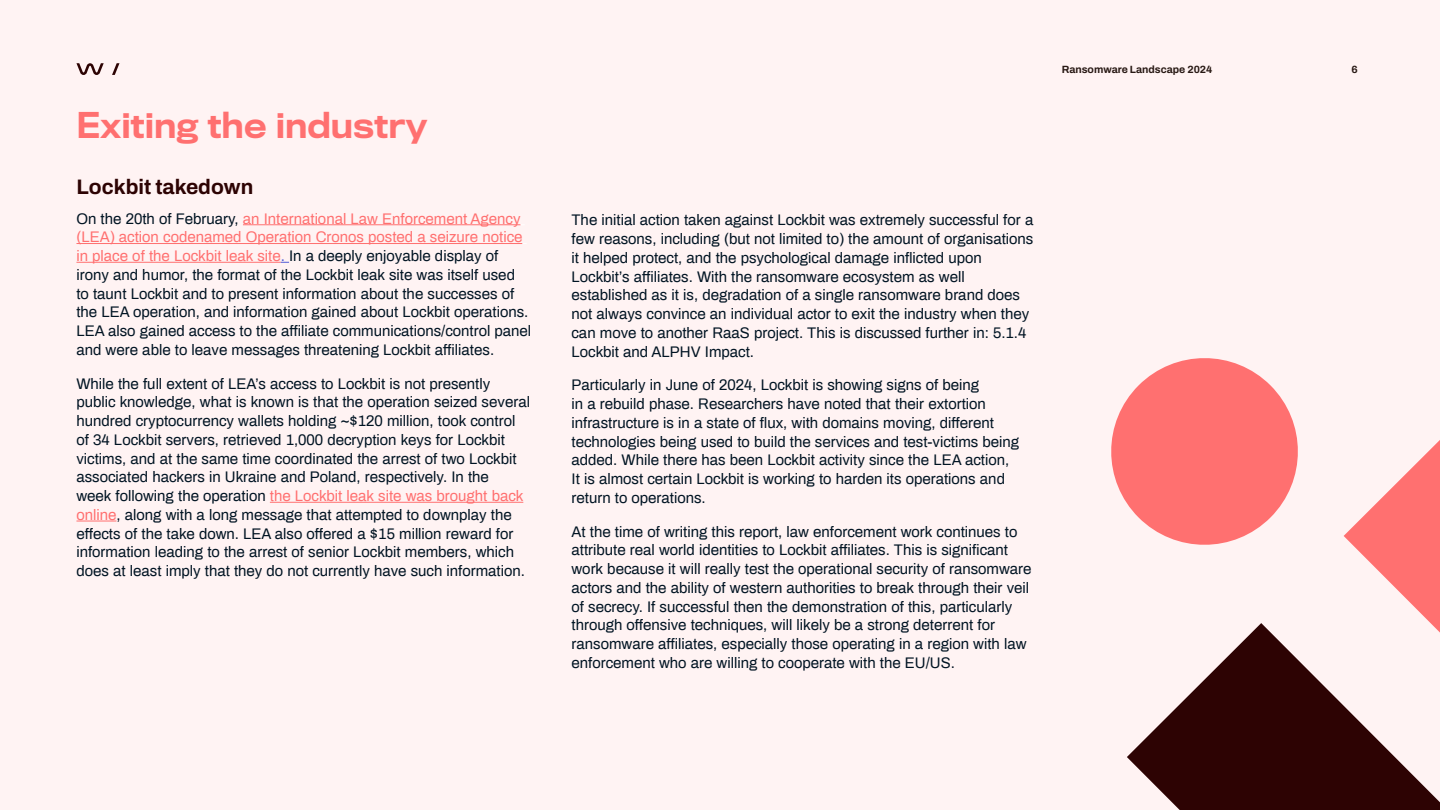
<style>
.page{position:relative;width:1440px;height:810px;background:#fff3f3}
.page>*{position:absolute;margin:0;border:0;box-sizing:border-box;transform-origin:0 0}
.t1{font:500 33px "Titling Gothic FB Normal";color:#ff7070}
.t2{font:700 21px "Archivo";color:#2d0303}
.t3{font:15px/18.8px "Archivo";color:#001423}
.t4{font:700 10.5px "Archivo";color:#281914}
.s1{color:#ff7070}
.s2{color:#4f5cd6}
</style>
<div class="page">
<hr style="left:243px;top:224px;width:278px;height:1px;background:#ff7070">
<hr style="left:76px;top:243px;width:447px;height:1px;background:#ff7070">
<hr style="left:76px;top:262px;width:205px;height:1px;background:#ff7070">
<hr style="left:270px;top:502px;width:253px;height:1px;background:#ff7070">
<hr style="left:76px;top:521px;width:40px;height:1px;background:#ff7070">
<svg style="left:1127px;top:623px;width:313px;height:187px;fill:#2d0303"></svg>
<svg style="left:1344px;top:440px;width:96px;height:193px"></svg>
<svg style="left:1111px;top:358px;width:187px;height:187px"></svg>
<svg style="left:112px;top:63px;width:7px;height:12px"></svg>
<svg style="left:76px;top:63px;width:28px;height:12px"></svg>
<h1 class="t1" style="left:76px;top:106px;width:353px">Exiting the industry</h1>
<h2 class="t2" style="left:76px;top:171px;width:178px">Lockbit takedown</h2>
<p class="t3" style="left:76px;top:208px;width:456px">On the 20th of February, <span class="s1">an International Law Enforcement Agency (LEA) action codenamed Operation Cronos posted a seizure notice in place of the Lockbit leak site</span><span class="s2">.</span> In a deeply enjoyable display of irony and humor, the format of the Lockbit leak site was itself used to taunt Lockbit and to present information about the successes of the LEA operation, and information gained about Lockbit operations.<br>LEA also gained access to the affiliate communications/control panel and were able to leave messages threatening Lockbit affiliates.</p>
<p class="t3" style="left:76px;top:373px;width:455px">While the full extent of LEA’s access to Lockbit is not presently public knowledge, what is known is that the operation seized several hundred cryptocurrency wallets holding ~$120 million, took control of 34 Lockbit servers, retrieved 1,000 decryption keys for Lockbit victims, and at the same time coordinated the arrest of two Lockbit associated hackers in Ukraine and Poland, respectively. In the<br>week following the operation <span class="s1">the Lockbit leak site was brought back online</span>, along with a long message that attempted to downplay the effects of the take down. LEA also offered a $15 million reward for information leading to the arrest of senior Lockbit members, which does at least imply that they do not currently have such information.</p>
<p class="t4" style="left:1062px;top:61px;width:152px">Ransomware Landscape 2024</p>
<p class="t3" style="left:571px;top:210px;width:463px">The initial action taken against Lockbit was extremely successful for a few reasons, including (but not limited to) the amount of organisations it helped protect, and the psychological damage inflicted upon Lockbit’s affiliates. With the ransomware ecosystem as well established as it is, degradation of a single ransomware brand does not always convince an individual actor to exit the industry when they can move to another RaaS project. This is discussed further in: 5.1.4<br>Lockbit and ALPHV Impact.</p>
<p class="t3" style="left:571px;top:375px;width:449px">Particularly in June of 2024, Lockbit is showing signs of being<br>in a rebuild phase. Researchers have noted that their extortion infrastructure is in a state of flux, with domains moving, different technologies being used to build the services and test-victims being added. While there has been Lockbit activity since the LEA action, It is almost certain Lockbit is working to harden its operations and return to operations.</p>
<p class="t3" style="left:571px;top:521px;width:462px">At the time of writing this report, law enforcement work continues to attribute real world identities to Lockbit affiliates. This is significant work because it will really test the operational security of ransomware actors and the ability of western authorities to break through their veil of secrecy. If successful then the demonstration of this, particularly through offensive techniques, will likely be a strong deterrent for ransomware affiliates, especially those operating in a region with law enforcement who are willing to cooperate with the EU/US.</p>
<p class="t4" style="left:1352px;top:61px;width:8px">6</p>
</div>
